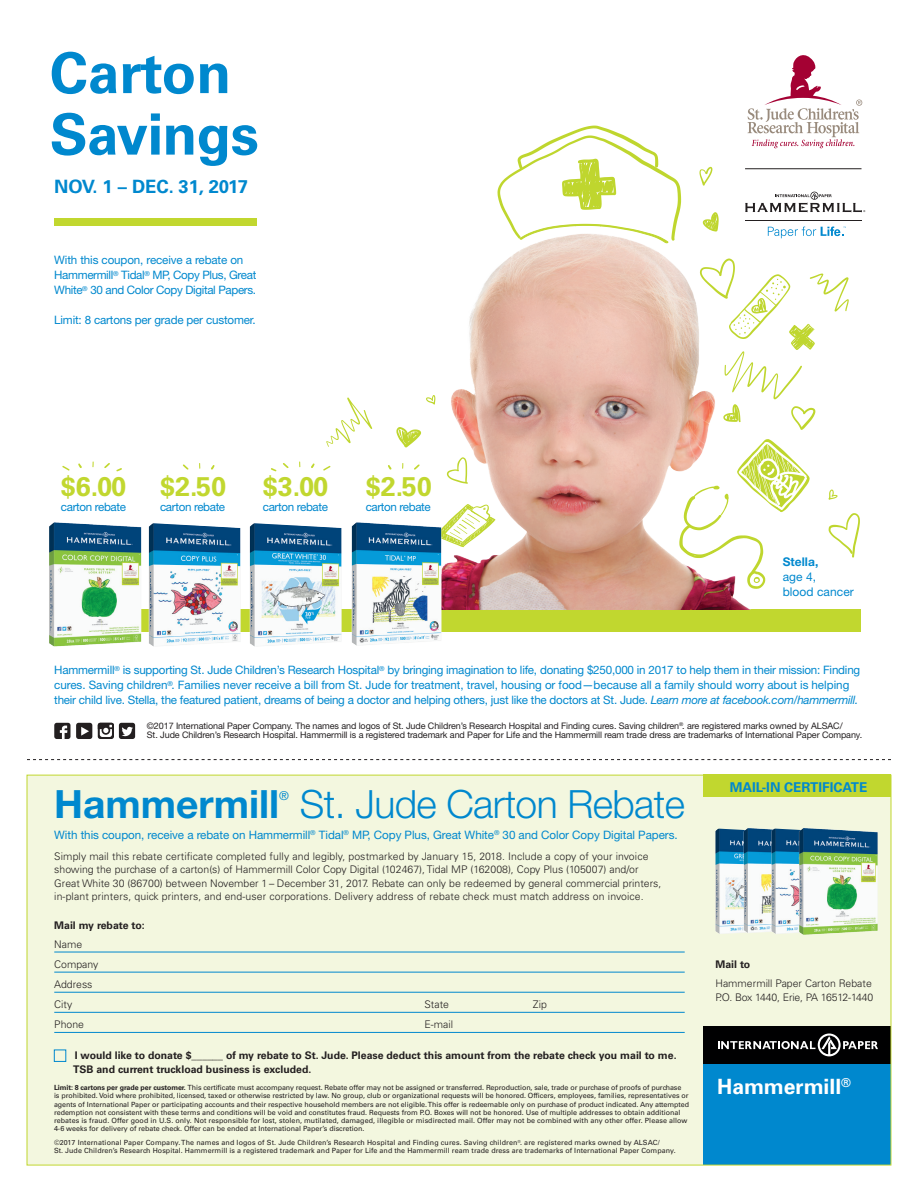
<style>
.page{position:relative;width:918px;height:1188px;background:#fff}
.page>*{position:absolute;margin:0;border:0;box-sizing:border-box;transform-origin:0 0}
.t1{font:700 57px/61.5px "Univers LT Std";letter-spacing:-.015em;color:#0088ce}
.t2{font:300 39px "Helvetica Neue LT Std";letter-spacing:-.015em;color:#0088ce}
.t3{font:700 39px "Helvetica Neue LT Std";color:#0088ce}
.t4{font:700 27px "Univers LT Std";letter-spacing:-.015em;color:#c1d72f}
.t5{font:700 21px "Univers";color:#fff}
.t6{font:700 18.3px "Univers LT Std";color:#0088ce}
.t7{font:700 13.5px "Univers LT Std";color:#0088ce}
.t8{font:12.3px "Helvetica Neue LT Std";color:#0088ce}
.t9{font:12px/15px "Helvetica Neue LT Std";letter-spacing:.005em;color:#0088ce}
.t10{font:11.7px/15px "Helvetica Neue LT Std";letter-spacing:-.02em;color:#0088ce}
.t11{font:300 10.5px/13.5px "Univers LT Std";color:#231f20}
.t12{font:700 10.5px/13.5px "Univers LT Std";color:#231f20}
.t13{font:9px/9.1px "Helvetica Neue LT Std";letter-spacing:-.01em;color:#231f20}
.t14{font:7.2px/8.2px "Univers LT Std";color:#231f20}
.s1{font-weight:700}
.s2{font-style:italic}
</style>
<div class="page">
<div style="left:27px;top:775px;width:864px;height:390px;background:#f3f7df"></div>
<svg style="left:27px;top:759px;width:864px;height:1px"></svg>
<div style="left:57px;top:609px;width:804px;height:22px;background:#c1d72f"></div>
<div style="left:703px;top:775px;width:188px;height:22px;background:#c1d72f"></div>
<div style="left:76px;top:723px;width:16px;height:16px;background:#231f20;border-radius:3px"></div>
<svg style="left:81px;top:727px;width:8px;height:9px"></svg>
<svg style="left:98px;top:723px;width:16px;height:16px"></svg>
<svg style="left:100px;top:725px;width:12px;height:12px"></svg>
<svg style="left:98px;top:723px;width:16px;height:10px"></svg>
<div style="left:119px;top:723px;width:16px;height:16px;background:#231f20;border-radius:3px"></div>
<svg style="left:122px;top:726px;width:11px;height:11px"></svg>
<div style="left:54px;top:723px;width:16px;height:16px;background:#231f20;border-radius:3px"></div>
<svg style="left:60px;top:726px;width:7px;height:13px"></svg>
<div style="left:703px;top:1056px;width:188px;height:109px;background:#0088ce"></div>
<div style="left:703px;top:1026px;width:188px;height:38px;background:#000001"></div>
<svg style="left:718px;top:1034px;width:160px;height:22px"></svg>
<hr style="left:54px;top:952px;width:631px;height:1px;background:#0088ce">
<hr style="left:54px;top:992px;width:631px;height:1px;background:#0088ce">
<hr style="left:54px;top:972px;width:631px;height:1px;background:#0088ce">
<hr style="left:54px;top:1012px;width:631px;height:1px;background:#0088ce">
<hr style="left:54px;top:1032px;width:631px;height:1px;background:#0088ce">
<div style="left:54px;top:1050px;width:12px;height:12px;border:1px solid #0088ce"></div>
<div style="left:54px;top:218px;width:203px;height:7px;background:#c1d72f"></div>
<img style="left:715px;top:828px;width:23px;height:106px">
<img style="left:738px;top:828px;width:30px;height:105px">
<img style="left:768px;top:828px;width:26px;height:106px">
<img style="left:794px;top:828px;width:84px;height:107px">
<hr style="left:745px;top:168px;width:117px;height:1px;background:#231f20">
<hr style="left:745px;top:220px;width:117px;height:1px;background:#231f20">
<svg style="left:745px;top:192px;width:120px;height:20px"></svg>
<svg style="left:806px;top:227px;width:40px;height:10px"></svg>
<svg style="left:748px;top:55px;width:114px;height:93px"></svg>
<img style="left:372px;top:211px;width:434px;height:398px">
<svg style="left:435px;top:504px;width:60px;height:43px"></svg>
<svg style="left:396px;top:427px;width:25px;height:21px"></svg>
<svg style="left:703px;top:212px;width:16px;height:20px"></svg>
<svg style="left:447px;top:457px;width:21px;height:27px"></svg>
<svg style="left:326px;top:398px;width:46px;height:49px"></svg>
<svg style="left:426px;top:395px;width:9px;height:10px"></svg>
<svg style="left:829px;top:489px;width:9px;height:11px"></svg>
<svg style="left:497px;top:126px;width:184px;height:119px"></svg>
<svg style="left:700px;top:259px;width:149px;height:171px"></svg>
<svg style="left:679px;top:439px;width:131px;height:150px"></svg>
<svg style="left:829px;top:513px;width:31px;height:45px"></svg>
<svg style="left:699px;top:167px;width:13px;height:19px"></svg>
<img style="left:49px;top:522px;width:96px;height:125px">
<img style="left:345px;top:521px;width:106px;height:125px">
<img style="left:145px;top:523px;width:98px;height:124px">
<img style="left:246px;top:523px;width:98px;height:124px">
<svg style="left:311px;top:463px;width:4px;height:5px"></svg>
<svg style="left:323px;top:466px;width:8px;height:5px"></svg>
<svg style="left:271px;top:468px;width:5px;height:3px"></svg>
<svg style="left:283px;top:463px;width:6px;height:5px"></svg>
<svg style="left:211px;top:465px;width:4px;height:5px"></svg>
<svg style="left:183px;top:464px;width:6px;height:6px"></svg>
<svg style="left:78px;top:463px;width:4px;height:5px"></svg>
<svg style="left:62px;top:466px;width:8px;height:5px"></svg>
<svg style="left:116px;top:468px;width:6px;height:3px"></svg>
<svg style="left:104px;top:463px;width:6px;height:5px"></svg>
<svg style="left:388px;top:465px;width:4px;height:5px"></svg>
<svg style="left:414px;top:464px;width:6px;height:6px"></svg>
<p class="t1" style="left:50px;top:43px;width:211px">Carton<br>Savings</p>
<p class="t6" style="left:54px;top:176px;width:195px">NOV. 1 – DEC. 31, 2017</p>
<p class="t10" style="left:54px;top:253px;width:204px">With this coupon, receive a rebate on<br>Hammermill<sup>®</sup> Tidal<sup>®</sup> MP, Copy Plus, Great<br>White<sup>®</sup> 30 and Color Copy Digital Papers.</p>
<p class="t10" style="left:54px;top:313px;width:203px">Limit: 8 cartons per grade per customer.</p>
<p class="t4" style="left:61px;top:471px;width:67px">$6.00</p>
<p class="t10" style="left:61px;top:499px;width:67px">carton rebate</p>
<p class="t4" style="left:160px;top:471px;width:68px">$2.50</p>
<p class="t10" style="left:160px;top:499px;width:67px">carton rebate</p>
<p class="t4" style="left:263px;top:471px;width:67px">$3.00</p>
<p class="t10" style="left:263px;top:499px;width:67px">carton rebate</p>
<p class="t4" style="left:366px;top:471px;width:68px">$2.50</p>
<p class="t10" style="left:366px;top:499px;width:67px">carton rebate</p>
<p class="t9" style="left:783px;top:554px;width:73px"><span class="s1">Stella,<br></span>age 4,<br>blood cancer</p>
<p class="t10" style="left:54px;top:663px;width:807px">Hammermill<sup>®</sup> is supporting St. Jude Children’s Research Hospital<sup>®</sup> by bringing imagination to life, donating $250,000 in 2017 to help them in their mission: Finding cures. Saving children<sup>®</sup>. Families never receive a bill from St. Jude for treatment, travel, housing or food—because all a family should worry about is helping their child live. Stella, the featured patient, dreams of being a doctor and helping others, just like the doctors at St. Jude. <span class="s2">Learn more at facebook.com/hammermill.</span></p>
<p class="t13" style="left:147px;top:721px;width:717px">©2017 International Paper Company. The names and logos of St. Jude Children’s Research Hospital and Finding cures. Saving children<sup>®</sup>. are registered marks owned by ALSAC/<br>St. Jude Children’s Research Hospital. Hammermill is a registered trademark and Paper for Life and the Hammermill ream trade dress are trademarks of International Paper Company.</p>
<p class="t3" style="left:54px;top:780px;width:227px">Hammermill</p>
<p class="t8" style="left:279px;top:789px;width:11px">®</p>
<p class="t2" style="left:300px;top:780px;width:387px">St. Jude Carton Rebate</p>
<p class="t10" style="left:54px;top:827px;width:625px">With this coupon, receive a rebate on Hammermill<sup>®</sup> Tidal<sup>®</sup> MP, Copy Plus, Great White<sup>®</sup> 30 and Color Copy Digital Papers.</p>
<p class="t11" style="left:54px;top:849px;width:609px">Simply mail this rebate certificate completed fully and legibly, postmarked by January 15, 2018. Include a copy of your invoice showing the purchase of a carton(s) of Hammermill Color Copy Digital (102467), Tidal MP (162008), Copy Plus (105007) and/or Great White 30 (86700) between November 1 – December 31, 2017. Rebate can only be redeemed by general commercial printers, in-plant printers, quick printers, and end-user corporations. Delivery address of rebate check must match address on invoice.</p>
<p class="t12" style="left:54px;top:918px;width:92px">Mail my rebate to:</p>
<p class="t11" style="left:54px;top:938px;width:30px">Name</p>
<p class="t11" style="left:54px;top:958px;width:46px">Company</p>
<p class="t11" style="left:54px;top:978px;width:40px">Address</p>
<p class="t11" style="left:54px;top:998px;width:20px">City</p>
<p class="t11" style="left:54px;top:1017px;width:31px">Phone</p>
<p class="t12" style="left:73px;top:1049px;width:605px">I would like to donate $______ of my rebate to St. Jude. Please deduct this amount from the rebate check you mail to me.<br>TSB and current truckload business is excluded.</p>
<p class="t11" style="left:424px;top:998px;width:26px">State</p>
<p class="t11" style="left:424px;top:1018px;width:30px">E-mail</p>
<p class="t11" style="left:533px;top:998px;width:16px">Zip</p>
<p class="t14" style="left:54px;top:1084px;width:637px"><span class="s1">Limit: 8 cartons per grade per customer.</span> This certificate must accompany request. Rebate offer may not be assigned or transferred. Reproduction, sale, trade or purchase of proofs of purchase<br>is prohibited. Void where prohibited, licensed, taxed or otherwise restricted by law. No group, club or organizational requests will be honored. Officers, employees, families, representatives or agents of International Paper or participating accounts and their respective household members are not eligible. This offer is redeemable only on purchase of product indicated. Any attempted redemption not consistent with these terms and conditions will be void and constitutes fraud. Requests from P.O. Boxes will not be honored. Use of multiple addresses to obtain additional rebates is fraud. Offer good in U.S. only. Not responsible for lost, stolen, mutilated, damaged, illegible or misdirected mail. Offer may not be combined with any other offer. Please allow 4-6 weeks for delivery of rebate check. Offer can be ended at International Paper’s discretion.</p>
<p class="t14" style="left:54px;top:1138px;width:623px">©2017 International Paper Company. The names and logos of St. Jude Children’s Research Hospital and Finding cures. Saving children<sup>®</sup>. are registered marks owned by ALSAC/<br>St. Jude Children’s Research Hospital. Hammermill is a registered trademark and Paper for Life and the Hammermill ream trade dress are trademarks of International Paper Company.</p>
<p class="t7" style="left:730px;top:779px;width:139px">MAIL-IN CERTIFICATE</p>
<p class="t11" style="left:715px;top:954px;width:158px;line-height:19.8px"><span class="s1">Mail to<br></span>Hammermill Paper Carton Rebate</p>
<p class="t11" style="left:715px;top:990px;width:159px">P.O. Box 1440, Erie, PA 16512-1440</p>
<p class="t5" style="left:717px;top:1073px;width:135px">Hammermill<sup>®</sup></p>
</div>
